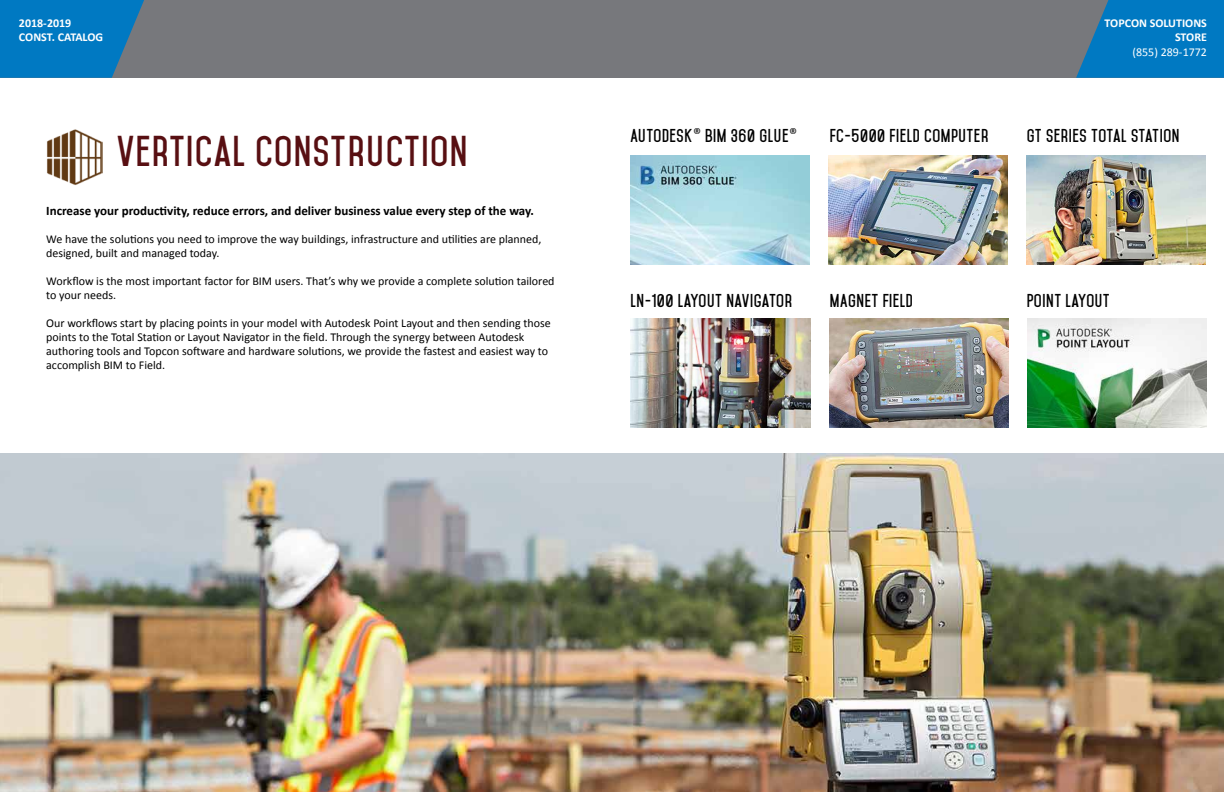
<style>
.page{position:relative;width:1224px;height:792px;background:#fff}
.page>*{position:absolute;margin:0;border:0;box-sizing:border-box;transform-origin:0 0}
.t1{font:700 37px "Mohave";letter-spacing:.035em;color:#580f12}
.t2{font:700 16px "Mohave";letter-spacing:.035em;color:#000}
.t3{font:700 13px "Calibri";color:#000}
.t4{font:12px/14px "Calibri";color:#000}
.t5{font:700 12px/14.4px "Calibri";color:#fff;text-align:right}
.t6{font:12px "Calibri";color:#fff}
</style>
<div class="page">
<div style="left:0;top:0;width:1224px;height:78px;background:#77787c"></div>
<svg style="left:1076px;top:0;width:148px;height:78px;background:#0d78b9"></svg>
<svg style="left:0;top:0;width:144px;height:78px;background:#0d78ba"></svg>
<img style="left:0;top:454px;width:1224px;height:338px">
<img style="left:630px;top:155px;width:179px;height:109px">
<img style="left:828px;top:155px;width:180px;height:109px">
<img style="left:1027px;top:155px;width:179px;height:109px">
<img style="left:631px;top:318px;width:179px;height:110px">
<img style="left:829px;top:318px;width:180px;height:110px">
<img style="left:1028px;top:318px;width:179px;height:110px">
<img style="left:47px;top:129px;width:55px;height:56px">
<p class="t5" style="left:19px;top:16px;width:86px;text-align:left">2018-2019<br>CONST. CATALOG</p>
<h1 class="t1" style="left:117px;top:128px;width:352px">VERTICAL CONSTRUCTION</h1>
<p class="t3" style="left:46px;top:202px;width:489px">Increase your productivity, reduce errors, and deliver business value every step of the way.</p>
<p class="t4" style="left:46px;top:232px;width:497px">We have the solutions you need to improve the way buildings, infrastructure and utilities are planned, designed, built and managed today.</p>
<p class="t4" style="left:46px;top:274px;width:510px">Workflow is the most important factor for BIM users. That’s why we provide a complete solution tailored to your needs.</p>
<p class="t4" style="left:46px;top:316px;width:506px">Our workflows start by placing points in your model with Autodesk Point Layout and then sending those points to the Total Station or Layout Navigator in the field. Through the synergy between Autodesk authoring tools and Topcon software and hardware solutions, we provide the fastest and easiest way to accomplish BIM to Field.</p>
<p class="t5" style="left:1105px;top:16px;width:104px">TOPCON SOLUTIONS<br>STORE</p>
<p class="t6" style="left:1133px;top:44px;width:76px">(855) 289-1772</p>
<h2 class="t2" style="left:630px;top:126px;width:168px">AUTODESK<sup>®</sup> BIM 360 GLUE<sup>®</sup></h2>
<h2 class="t2" style="left:830px;top:126px;width:160px">FC-5000 FIELD COMPUTER</h2>
<h2 class="t2" style="left:1027px;top:126px;width:154px">GT SERIES TOTAL STATION</h2>
<h2 class="t2" style="left:630px;top:291px;width:163px">LN-100 LAYOUT NAVIGATOR</h2>
<h2 class="t2" style="left:830px;top:291px;width:85px">MAGNET FIELD</h2>
<h2 class="t2" style="left:1027px;top:291px;width:85px">POINT LAYOUT</h2>
</div>
